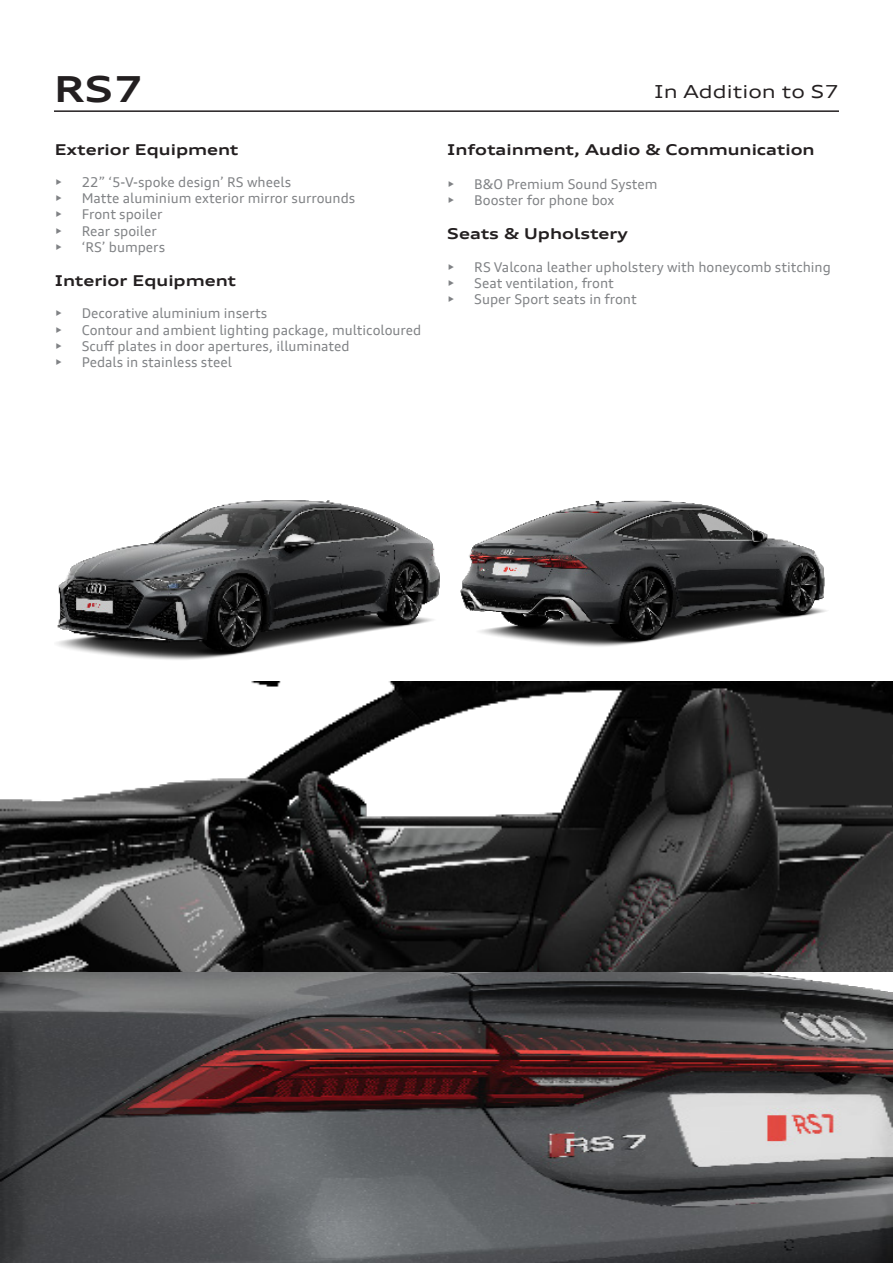
<style>
.page{position:relative;width:893px;height:1263px;background:#fff}
.page>*{position:absolute;margin:0;border:0;box-sizing:border-box;transform-origin:0 0}
.t1{font:700 expanded 36px "Audi Type";color:#231f20}
.t2{font:expanded 18px "Audi Type";color:#231f20}
.t3{font:700 expanded 15px "Audi Type";color:#231f20}
.t4{font:13.5px "Audi Type";color:#808285}
</style>
<div class="page">
<hr style="left:54px;top:110px;width:785px;height:2px;background:#231f20">
<img style="left:56px;top:500px;width:770px;height:160px">
<img style="left:0;top:682px;width:893px;height:581px">
<p class="t1" style="left:54px;top:67px;width:91px">RS7</p>
<p class="t2" style="left:654px;top:80px;width:186px">In Addition to S7</p>
<p class="t3" style="left:55px;top:140px;width:185px">Exterior Equipment</p>
<p class="t4" style="left:55px;top:174px;width:238px">• 22” ‘5-V-spoke design’ RS wheels</p>
<p class="t4" style="left:55px;top:190px;width:302px">• Matte aluminium exterior mirror surrounds</p>
<p class="t4" style="left:55px;top:206px;width:109px">• Front spoiler</p>
<p class="t4" style="left:55px;top:222px;width:104px">• Rear spoiler</p>
<p class="t4" style="left:55px;top:239px;width:112px">• ‘RS’ bumpers</p>
<p class="t3" style="left:55px;top:271px;width:183px">Interior Equipment</p>
<p class="t4" style="left:55px;top:305px;width:214px">• Decorative aluminium inserts</p>
<p class="t4" style="left:55px;top:321px;width:368px">• Contour and ambient lighting package, multicoloured</p>
<p class="t4" style="left:55px;top:338px;width:296px">• Scuff plates in door apertures, illuminated</p>
<p class="t4" style="left:55px;top:354px;width:179px">• Pedals in stainless steel</p>
<p class="t3" style="left:447px;top:140px;width:369px">Infotainment, Audio &amp; Communication</p>
<p class="t4" style="left:447px;top:176px;width:212px">• B&amp;O Premium Sound System</p>
<p class="t4" style="left:447px;top:192px;width:169px">• Booster for phone box</p>
<p class="t3" style="left:447px;top:224px;width:182px">Seats &amp; Upholstery</p>
<p class="t4" style="left:447px;top:258px;width:385px">• RS Valcona leather upholstery with honeycomb stitching</p>
<p class="t4" style="left:447px;top:275px;width:168px">• Seat ventilation, front</p>
<p class="t4" style="left:447px;top:291px;width:191px">• Super Sport seats in front</p>
</div>
